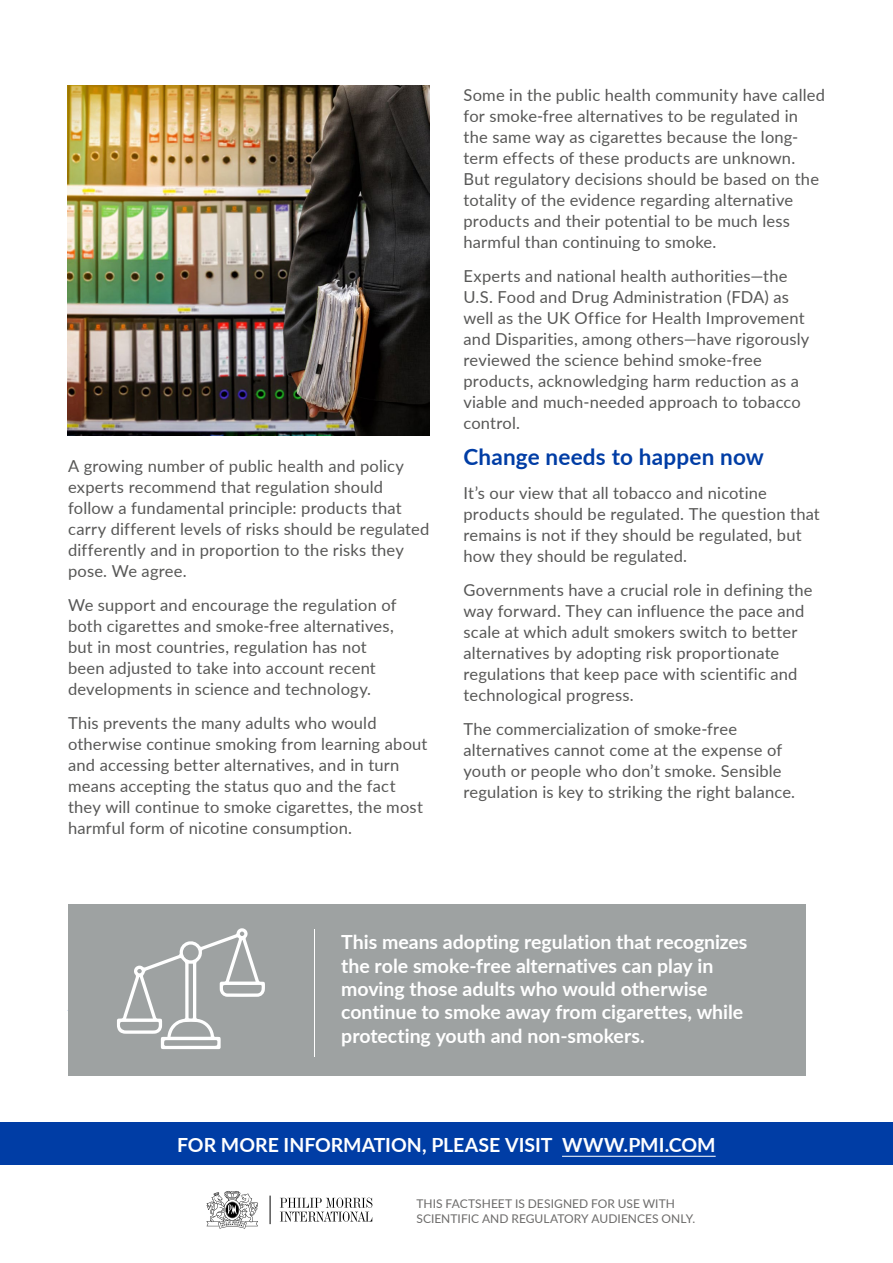
<style>
.page{position:relative;width:893px;height:1263px;background:#fff}
.page>*{position:absolute;margin:0;border:0;box-sizing:border-box;transform-origin:0 0}
.t1{font:700 22.5px "Lato";letter-spacing:.01em;color:#003da5}
.t2{font:700 19.5px/23.4px "Lato";color:#fff}
.t3{font:16.5px/21px "Lato";letter-spacing:.01em;color:#575756}
.t4{font:12px/15px "Lato";letter-spacing:.005em;color:#6c6b6a}
</style>
<div class="page">
<div style="left:68px;top:905px;width:738px;height:171px;background:#9ea2a2"></div>
<svg style="left:117px;top:928px;width:148px;height:121px"></svg>
<hr style="left:315px;top:929px;width:1px;height:127px;background:#fff">
<img style="left:68px;top:85px;width:362px;height:351px">
<svg style="left:280px;top:1198px;width:92px;height:24px"></svg>
<svg style="left:206px;top:1191px;width:52px;height:37px"></svg>
<svg style="left:270px;top:1195px;width:1px;height:29px"></svg>
<div style="left:0;top:1123px;width:893px;height:42px;background:#003da5"></div>
<hr style="left:562px;top:1156px;width:154px;height:1px;background:#fff">
<p class="t3" style="left:68px;top:455px;width:363px">A growing number of public health and policy experts recommend that regulation should follow a fundamental principle: products that carry different levels of risks should be regulated differently and in proportion to the risks they pose. We agree.</p>
<p class="t3" style="left:68px;top:594px;width:330px">We support and encourage the regulation of both cigarettes and smoke-free alternatives, but in most countries, regulation has not been adjusted to take into account recent developments in science and technology.</p>
<p class="t3" style="left:68px;top:711px;width:361px">This prevents the many adults who would otherwise continue smoking from learning about and accessing better alternatives, and in turn means accepting the status quo and the fact they will continue to smoke cigarettes, the most harmful form of nicotine consumption.</p>
<p class="t3" style="left:463px;top:84px;width:363px">Some in the public health community have called for smoke-free alternatives to be regulated in the same way as cigarettes because the long&shy;term effects of these products are unknown.<br>But regulatory decisions should be based on the totality of the evidence regarding alternative products and their potential to be much less harmful than continuing to smoke.</p>
<p class="t3" style="left:463px;top:264px;width:347px">Experts and national health authorities—the U.S. Food and Drug Administration (FDA) as well as the UK Office for Health Improvement and Disparities, among others—have rigorously reviewed the science behind smoke-free products, acknowledging harm reduction as a viable and much-needed approach to tobacco control.</p>
<h1 class="t1" style="left:463px;top:441px;width:302px">Change needs to happen now</h1>
<p class="t3" style="left:463px;top:482px;width:358px">It’s our view that all tobacco and nicotine products should be regulated. The question that remains is not if they should be regulated, but how they should be regulated.</p>
<p class="t3" style="left:463px;top:579px;width:351px">Governments have a crucial role in defining the way forward. They can influence the pace and scale at which adult smokers switch to better alternatives by adopting risk proportionate regulations that keep pace with scientific and technological progress.</p>
<p class="t3" style="left:463px;top:717px;width:333px">The commercialization of smoke-free alternatives cannot come at the expense of youth or people who don’t smoke. Sensible regulation is key to striking the right balance.</p>
<p class="t2" style="left:341px;top:929px;width:408px">This means adopting regulation that recognizes the role smoke-free alternatives can play in moving those adults who would otherwise continue to smoke away from cigarettes, while protecting youth and non-smokers.</p>
<p class="t2" style="left:177px;top:1132px;width:540px">FOR MORE INFORMATION, PLEASE VISIT WWW.PMI.COM</p>
<p class="t4" style="left:416px;top:1195px;width:280px">THIS FACTSHEET IS DESIGNED FOR USE WITH<br>SCIENTIFIC AND REGULATORY AUDIENCES ONLY.</p>
</div>
